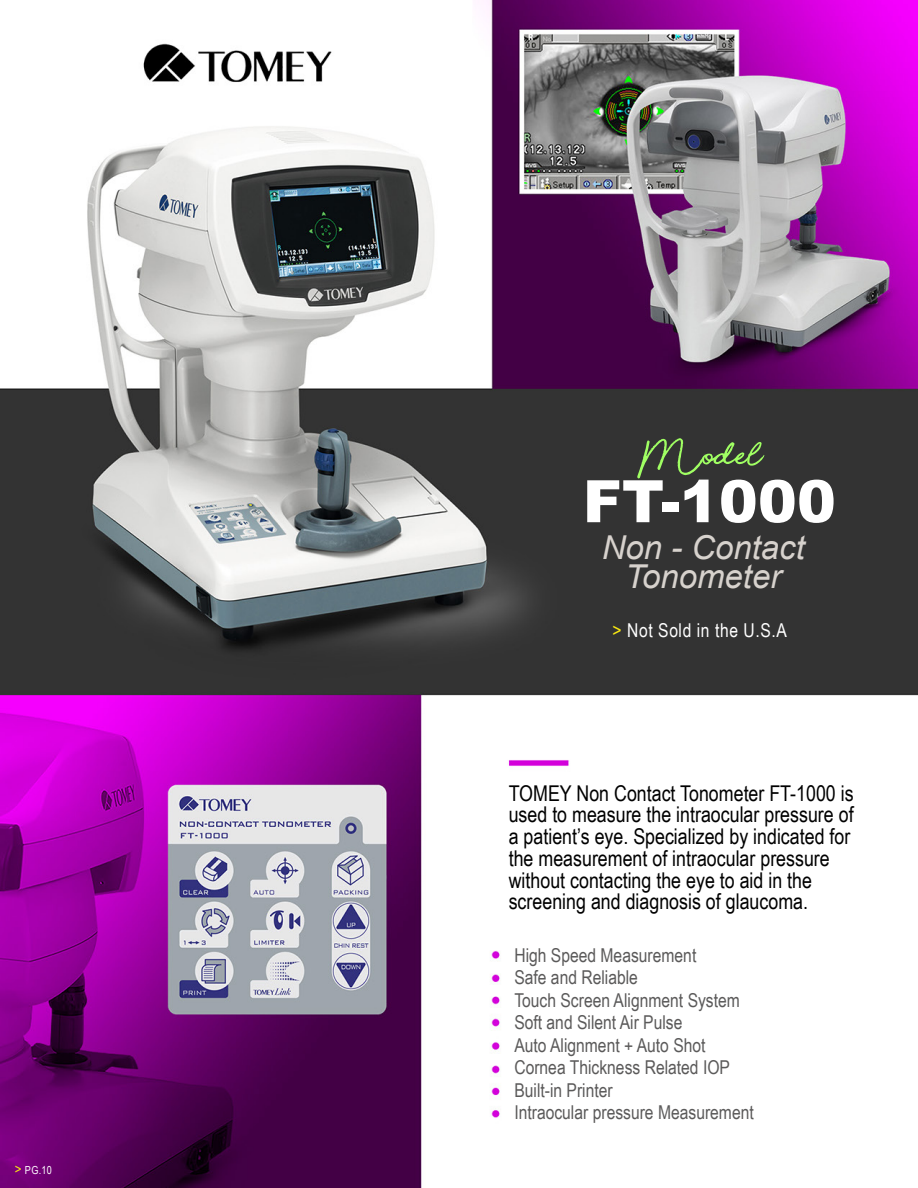
<style>
.page{position:relative;width:918px;height:1188px;background:#fff}
.page>*{position:absolute;margin:0;border:0;box-sizing:border-box;transform-origin:0 0}
.t1{font:59.1px "Beauty";color:#a0ff63}
.t2{font:900 58.5px "Arial";color:#fff}
.t3{font:italic 33px/29.2px "Arial";color:#d7d2cd;text-align:center}
.t4{font:21.75px/21.8px "Arial Narrow";color:#000}
.t5{font:19.05px/22.5px "Arial Narrow";color:#5b5a5a}
.t6{font:19.05px "Arial Narrow";letter-spacing:.03em;color:#fff}
.t7{font:11.1px "Arial Narrow";color:#fff}
.s1{font-size:14.1px;color:#f9e811}
.s2{color:#f9e811}
</style>
<div class="page">
<img style="left:0;top:0;width:918px;height:1188px">
<p class="t7" style="left:15px;top:1162px;width:39px"><span class="s1">&gt;</span> PG.10</p>
<h1 class="t1" style="left:637px;top:432px;width:136px">Model:</h1>
<h2 class="t2" style="left:583px;top:459px;width:255px">FT-1000</h2>
<h3 class="t3" style="left:602px;top:533px;width:205px">Non - Contact<br>Tonometer</h3>
<p class="t6" style="left:613px;top:617px;width:176px"><span class="s2">&gt;</span> Not Sold in the U.S.A</p>
<p class="t4" style="left:509px;top:781px;width:346px">TOMEY Non Contact Tonometer FT-1000 is used to measure the intraocular pressure of a patient’s eye. Specialized by indicated for the measurement of intraocular pressure without contacting the eye to aid in the screening and diagnosis of glaucoma.</p>
<p class="t5" style="left:514px;top:943px;width:241px">High Speed Measurement<br>Safe and Reliable<br>Touch Screen Alignment System<br>Soft and Silent Air Pulse<br>Auto Alignment + Auto Shot<br>Cornea Thickness Related IOP<br>Built-in Printer<br>Intraocular pressure Measurement</p>
</div>
